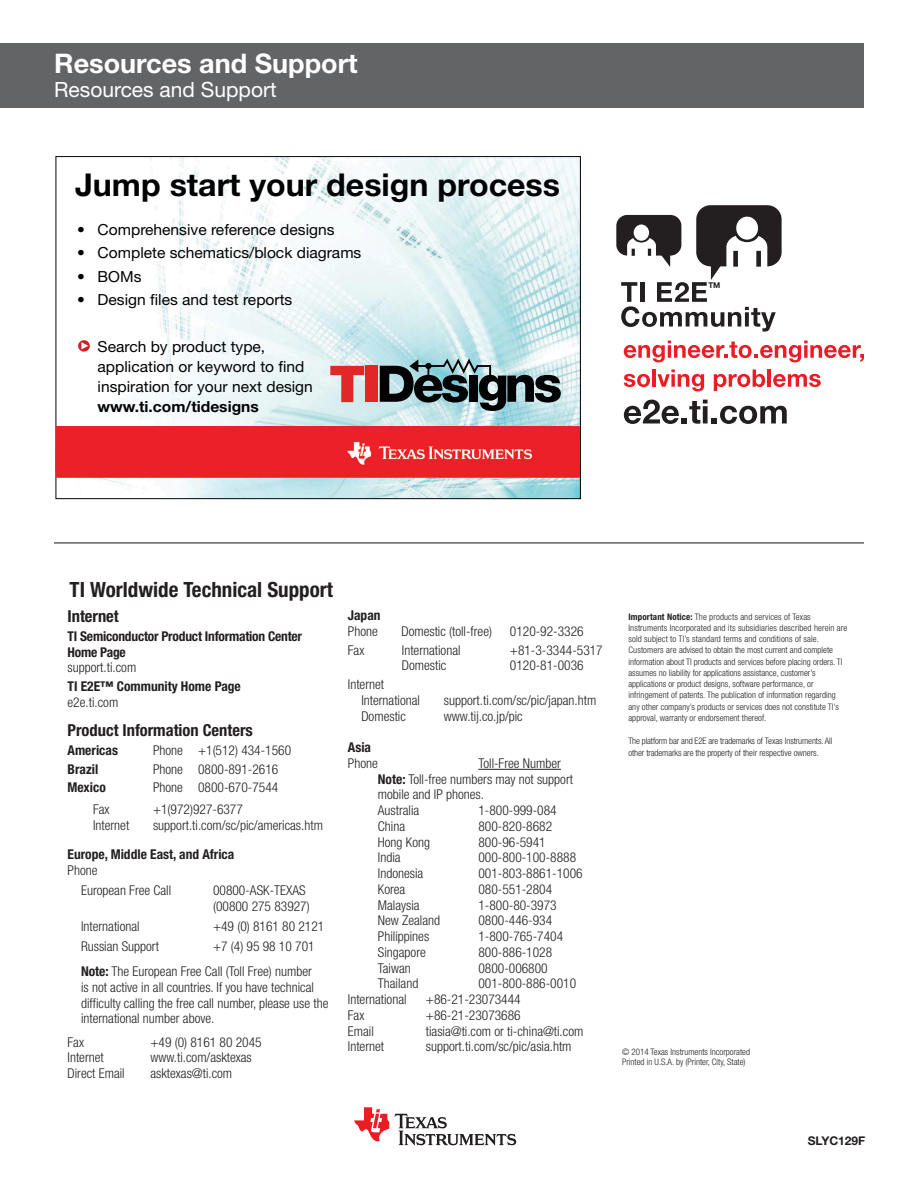
<style>
.page{position:relative;width:918px;height:1188px;background:#fff}
.page>*{position:absolute;margin:0;border:0;box-sizing:border-box;transform-origin:0 0}
.t1{font:700 31.5px "Helvetica Neue LT Std";color:#010203}
.t2{font:700 27px "Helvetica Neue LT Std";color:#fff}
.t3{font:700 condensed 21px "Helvetica Neue LT Std";color:#231f20}
.t4{font:21px "Helvetica Neue LT Std";color:#fff}
.t5{font:700 condensed 16.5px "Helvetica Neue LT Std";color:#231f20}
.t6{font:15.3px/20.1px "Helvetica Neue LT Std";color:#010203}
.t7{font:700 15.3px "Helvetica Neue LT Std";color:#010203}
.t8{font:300 condensed 13.5px/15.8px "Helvetica Neue LT Std";color:#231f20}
.t9{font:700 condensed 13.5px/15.8px "Helvetica Neue LT Std";color:#231f20}
.t10{font:700 12px "Helvetica Neue LT Std";color:#231f20}
.t11{font:300 condensed 9px/11.2px "Helvetica Neue LT Std";color:#231f20}
.t12{font:700 7.95px "Helvetica Neue LT Std";color:#231f20}
.s1{font-weight:700}
</style>
<div class="page">
<div style="left:0;top:43px;width:864px;height:64px;background:#636466"></div>
<img style="left:57px;top:158px;width:522px;height:339px">
<svg style="left:78px;top:340px;width:12px;height:12px"></svg>
<svg style="left:81px;top:342px;width:7px;height:7px"></svg>
<svg style="left:330px;top:366px;width:34px;height:36px"></svg>
<div style="left:365px;top:366px;width:12px;height:36px;background:#e22826"></div>
<svg style="left:380px;top:358px;width:181px;height:53px;background:#6d8386"></svg>
<div style="left:56px;top:426px;width:524px;height:51px;background:#eb2028"></div>
<hr style="left:478px;top:769px;width:83px;height:1px;background:#231f20">
<div style="left:696px;top:205px;width:86px;height:61px;background:#231f20;border-radius:14px"></div>
<div style="left:736px;top:217px;width:22px;height:23px;background:#fff;border-radius:50%"></div>
<div style="left:616px;top:215px;width:65px;height:41px;background:#231f20;border-radius:11px"></div>
<div style="left:634px;top:225px;width:15px;height:16px;background:#fff;border-radius:50%"></div>
<svg style="left:621px;top:234px;width:155px;height:98px"></svg>
<svg style="left:624px;top:341px;width:240px;height:21px"></svg>
<svg style="left:624px;top:374px;width:26px;height:13px"></svg>
<hr style="left:652px;top:369px;width:4px;height:18px;background:#ed1c24">
<svg style="left:658px;top:369px;width:46px;height:22px"></svg>
<svg style="left:714px;top:369px;width:51px;height:22px"></svg>
<hr style="left:768px;top:369px;width:3px;height:18px;background:#ed1c24">
<svg style="left:773px;top:374px;width:48px;height:13px"></svg>
<svg style="left:624px;top:400px;width:163px;height:24px"></svg>
<hr style="left:54px;top:542px;width:810px;height:2px;background:#636466">
<svg style="left:354px;top:1107px;width:162px;height:38px"></svg>
<h2 class="t2" style="left:54px;top:47px;width:305px">Resources and Support</h2>
<h3 class="t4" style="left:54px;top:77px;width:224px">Resources and Support</h3>
<h1 class="t1" style="left:75px;top:166px;width:487px">Jump start your design process</h1>
<p class="t6" style="left:77px;top:219px;width:259px">• Comprehensive reference designs</p>
<p class="t6" style="left:77px;top:242px;width:286px">• Complete schematics/block diagrams</p>
<p class="t6" style="left:77px;top:266px;width:66px">• BOMs</p>
<p class="t6" style="left:77px;top:289px;width:217px">• Design files and test reports</p>
<p class="t6" style="left:98px;top:336px;width:217px">Search by product type, application or keyword to find inspiration for your next design</p>
<p class="t7" style="left:98px;top:397px;width:163px">www.ti.com/tidesigns</p>
<p class="t12" style="left:708px;top:280px;width:14px">TM</p>
<h3 class="t3" style="left:70px;top:577px;width:265px">TI Worldwide Technical Support</h3>
<p class="t5" style="left:68px;top:606px;width:53px">Internet</p>
<p class="t9" style="left:68px;top:628px;width:236px">TI Semiconductor Product Information Center<br>Home Page</p>
<p class="t8" style="left:68px;top:660px;width:70px">support.ti.com</p>
<p class="t9" style="left:68px;top:678px;width:175px">TI E2E™ Community Home Page</p>
<p class="t8" style="left:68px;top:694px;width:52px">e2e.ti.com</p>
<p class="t5" style="left:68px;top:720px;width:187px">Product Information Centers</p>
<p class="t9" style="left:68px;top:742px;width:52px">Americas</p>
<p class="t8" style="left:153px;top:742px;width:140px">Phone +1(512) 434-1560</p>
<p class="t9" style="left:68px;top:761px;width:32px">Brazil</p>
<p class="t8" style="left:153px;top:761px;width:127px">Phone 0800-891-2616</p>
<p class="t9" style="left:68px;top:780px;width:40px">Mexico</p>
<p class="t8" style="left:153px;top:780px;width:127px">Phone 0800-670-7544</p>
<p class="t8" style="left:93px;top:801px;width:18px">Fax</p>
<p class="t8" style="left:153px;top:801px;width:91px">+1(972)927-6377</p>
<p class="t8" style="left:93px;top:817px;width:38px">Internet</p>
<p class="t8" style="left:153px;top:817px;width:171px">support.ti.com/sc/pic/americas.htm</p>
<p class="t9" style="left:68px;top:846px;width:168px">Europe, Middle East, and Africa</p>
<p class="t8" style="left:81px;top:860px;width:92px;line-height:20.2px;text-indent:-14px">Phone<br>European Free Call</p>
<p class="t8" style="left:213px;top:882px;width:98px">00800-ASK-TEXAS (00800 275 83927)</p>
<p class="t8" style="left:81px;top:918px;width:60px">International</p>
<p class="t8" style="left:213px;top:918px;width:113px">+49 (0) 8161 80 2121</p>
<p class="t8" style="left:81px;top:939px;width:79px">Russian Support</p>
<p class="t8" style="left:81px;top:934px;width:235px;line-height:24.8px;text-align:right">+7 (4) 95 98 10 701<br><span class="s1">Note:</span> The European Free Call (Toll Free) number</p>
<p class="t8" style="left:81px;top:979px;width:249px">is not active in all countries. If you have technical difficulty calling the free call number, please use the international number above.</p>
<p class="t8" style="left:68px;top:1034px;width:18px">Fax</p>
<p class="t8" style="left:150px;top:1034px;width:113px">+49 (0) 8161 80 2045</p>
<p class="t8" style="left:68px;top:1050px;width:38px">Internet</p>
<p class="t8" style="left:150px;top:1050px;width:103px">www.ti.com/asktexas</p>
<p class="t8" style="left:68px;top:1065px;width:59px">Direct Email</p>
<p class="t8" style="left:150px;top:1065px;width:83px">asktexas@ti.com</p>
<p class="t9" style="left:348px;top:607px;width:34px">Japan</p>
<p class="t8" style="left:348px;top:623px;width:31px">Phone</p>
<p class="t8" style="left:401px;top:623px;width:92px">Domestic (toll-free)</p>
<p class="t8" style="left:510px;top:623px;width:75px">0120-92-3326</p>
<p class="t8" style="left:348px;top:642px;width:18px">Fax</p>
<p class="t8" style="left:402px;top:642px;width:60px">International</p>
<p class="t8" style="left:510px;top:642px;width:94px">+81-3-3344-5317</p>
<p class="t8" style="left:402px;top:658px;width:46px">Domestic</p>
<p class="t8" style="left:510px;top:658px;width:75px">0120-81-0036</p>
<p class="t8" style="left:361px;top:676px;width:60px;text-indent:-14px">Internet<br>International</p>
<p class="t8" style="left:444px;top:692px;width:154px">support.ti.com/sc/pic/japan.htm</p>
<p class="t8" style="left:361px;top:708px;width:46px">Domestic</p>
<p class="t8" style="left:444px;top:708px;width:80px">www.tij.co.jp/pic</p>
<p class="t9" style="left:348px;top:739px;width:25px">Asia</p>
<p class="t8" style="left:348px;top:755px;width:31px">Phone</p>
<p class="t8" style="left:378px;top:755px;width:197px;text-indent:101px">Toll-Free Number<br><span class="s1">Note:</span> Toll-free numbers may not support mobile and IP phones.<br>Australia</p>
<p class="t8" style="left:478px;top:802px;width:80px">1-800-999-084</p>
<p class="t8" style="left:378px;top:818px;width:29px">China</p>
<p class="t8" style="left:478px;top:818px;width:75px">800-820-8682</p>
<p class="t8" style="left:378px;top:834px;width:54px">Hong Kong</p>
<p class="t8" style="left:478px;top:834px;width:69px">800-96-5941</p>
<p class="t8" style="left:378px;top:850px;width:24px">India</p>
<p class="t8" style="left:478px;top:850px;width:99px">000-800-100-8888</p>
<p class="t8" style="left:378px;top:865px;width:47px">Indonesia</p>
<p class="t8" style="left:478px;top:865px;width:106px">001-803-8861-1006</p>
<p class="t8" style="left:378px;top:881px;width:29px">Korea</p>
<p class="t8" style="left:478px;top:881px;width:75px">080-551-2804</p>
<p class="t8" style="left:378px;top:897px;width:43px">Malaysia</p>
<p class="t8" style="left:478px;top:897px;width:80px">1-800-80-3973</p>
<p class="t8" style="left:378px;top:913px;width:64px">New Zealand</p>
<p class="t8" style="left:478px;top:913px;width:75px">0800-446-934</p>
<p class="t8" style="left:378px;top:928px;width:53px">Philippines</p>
<p class="t8" style="left:478px;top:928px;width:86px">1-800-765-7404</p>
<p class="t8" style="left:378px;top:944px;width:49px">Singapore</p>
<p class="t8" style="left:478px;top:944px;width:75px">800-886-1028</p>
<p class="t8" style="left:378px;top:960px;width:34px">Taiwan</p>
<p class="t8" style="left:478px;top:960px;width:71px">0800-006800</p>
<p class="t8" style="left:378px;top:976px;width:42px">Thailand</p>
<p class="t8" style="left:478px;top:976px;width:99px">001-800-886-0010</p>
<p class="t8" style="left:348px;top:991px;width:60px">International</p>
<p class="t8" style="left:426px;top:991px;width:96px">+86-21-23073444</p>
<p class="t8" style="left:348px;top:1007px;width:18px">Fax</p>
<p class="t8" style="left:426px;top:1007px;width:96px">+86-21-23073686</p>
<p class="t8" style="left:348px;top:1023px;width:27px">Email</p>
<p class="t8" style="left:426px;top:1023px;width:159px">tiasia@ti.com or ti-china@ti.com</p>
<p class="t8" style="left:348px;top:1039px;width:38px">Internet</p>
<p class="t8" style="left:426px;top:1039px;width:147px">support.ti.com/sc/pic/asia.htm</p>
<p class="t11" style="left:628px;top:611px;width:220px"><span class="s1">Important Notice:</span> The products and services of Texas Instruments Incorporated and its subsidiaries described herein are sold subject to TI’s standard terms and conditions of sale.<br>Customers are advised to obtain the most current and complete information about TI products and services before placing orders. TI assumes no liability for applications assistance, customer’s applications or product designs, software performance, or infringement of patents. The publication of information regarding any other company’s products or services does not constitute TI’s approval, warranty or endorsement thereof.</p>
<p class="t11" style="left:628px;top:735px;width:206px;line-height:12px">The platform bar and E2E are trademarks of Texas Instruments. All other trademarks are the property of their respective owners.</p>
<p class="t11" style="left:622px;top:1046px;width:129px;line-height:10.5px">© 2014 Texas Instruments Incorporated<br>Printed in U.S.A. by (Printer, City, State)</p>
<p class="t10" style="left:808px;top:1134px;width:59px">SLYC129F</p>
</div>
